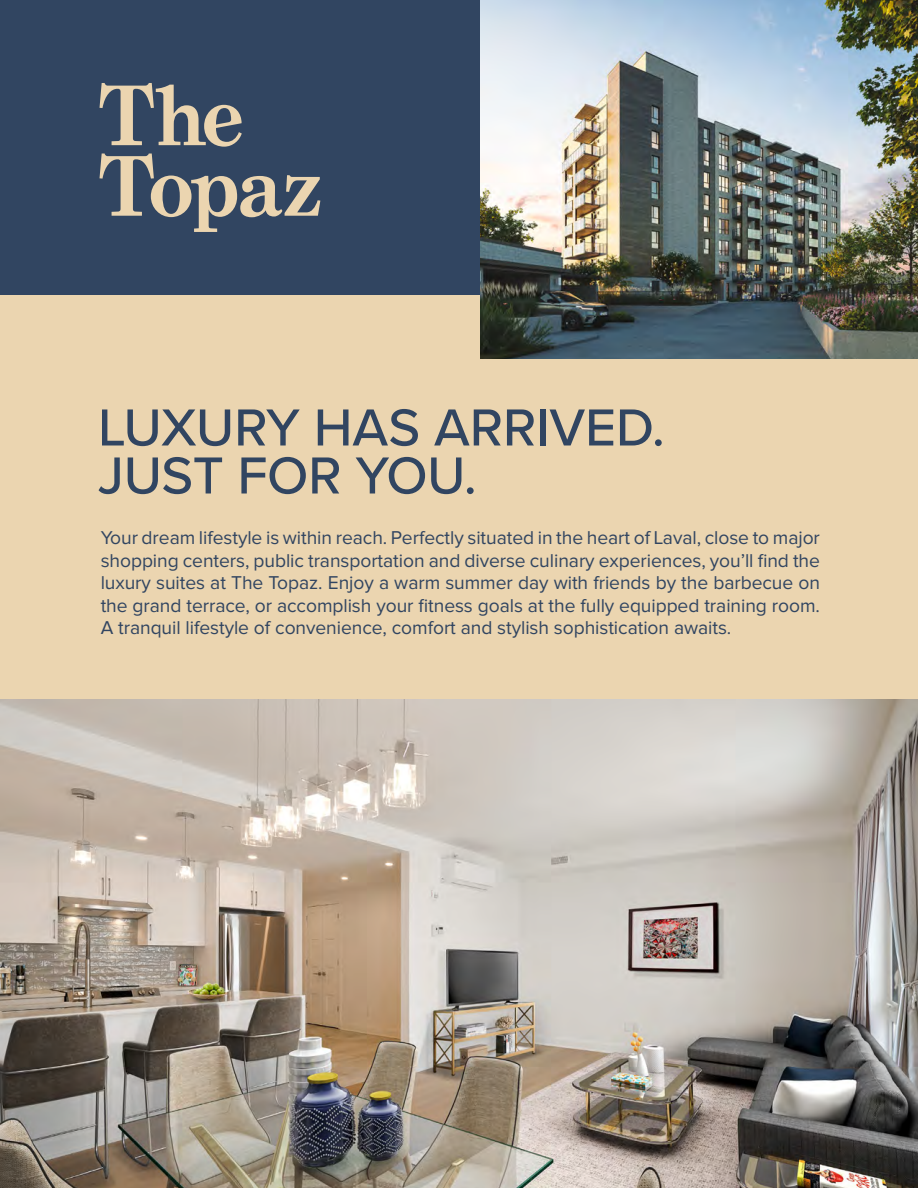
<style>
.page{position:relative;width:918px;height:1188px;background:#fff}
.page>*{position:absolute;margin:0;border:0;box-sizing:border-box;transform-origin:0 0}
.t1{font:700 82.5px/70.5px "Grad";letter-spacing:-.02em;color:#ebd5b0}
.t2{font:500 54px/48px "Proxima Nova";letter-spacing:-.005em;color:#314561}
.t3{font:19.2px/22.5px "Proxima Nova";letter-spacing:-.005em;color:#314561;text-align:justify}
</style>
<div class="page">
<div style="left:0;top:280px;width:918px;height:435px;background:#ebd5b0"></div>
<div style="left:0;top:0;width:918px;height:295px;background:#314561"></div>
<img style="left:0;top:700px;width:918px;height:488px">
<img style="left:481px;top:0;width:437px;height:359px">
<p class="t1" style="left:99px;top:81px;width:224px">The<br>Topaz</p>
<p class="t2" style="left:98px;top:402px;width:568px">LUXURY HAS ARRIVED.<br>JUST FOR YOU.</p>
<p class="t3" style="left:101px;top:527px;width:721px">Your dream lifestyle is within reach. Perfectly situated in the heart of Laval, close to major shopping centers, public transportation and diverse culinary experiences, you’ll find the luxury suites at The Topaz. Enjoy a warm summer day with friends by the barbecue on the grand terrace, or accomplish your fitness goals at the fully equipped training room.<br>A tranquil lifestyle of convenience, comfort and stylish sophistication awaits.</p>
</div>
